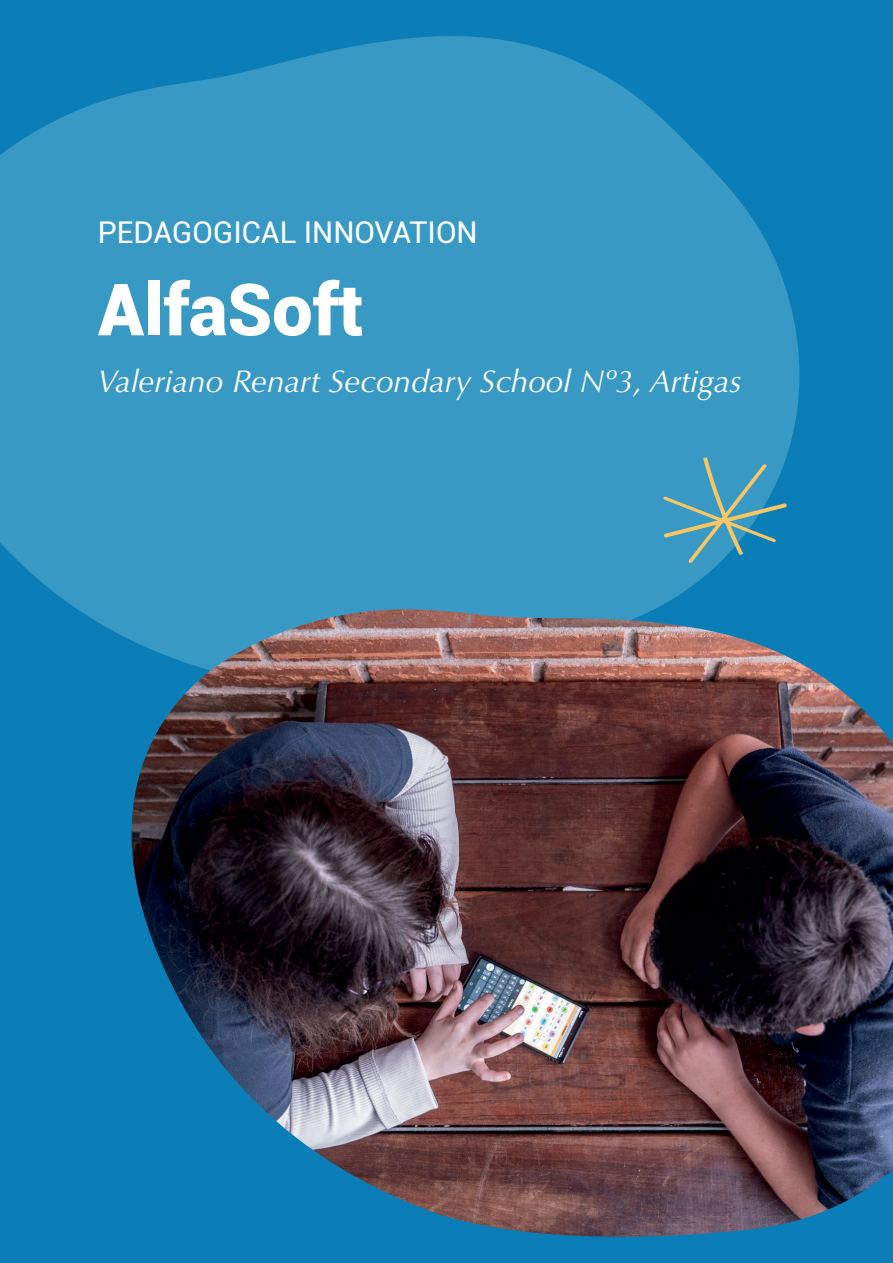
<style>
.page{position:relative;width:893px;height:1263px;background:#0b7eb8}
.page>*{position:absolute;margin:0;border:0;box-sizing:border-box;transform-origin:0 0}
.t1{font:900 72px "Roboto";color:#fff}
.t2{font:italic 31.5px "Optima";color:#fff}
.t3{font:30px "Roboto";color:#fff}
</style>
<div class="page">
<svg style="left:0;top:36px;width:800px;height:604px;background:#3395c3"></svg>
<img style="left:130px;top:609px;width:763px;height:628px">
<svg style="left:663px;top:457px;width:125px;height:106px"></svg>
<p class="t3" style="left:98px;top:211px;width:381px">PEDAGOGICAL INNOVATION</p>
<h1 class="t1" style="left:98px;top:259px;width:268px">AlfaSoft</h1>
<p class="t2" style="left:98px;top:363px;width:646px">Valeriano Renart Secondary School Nº3, Artigas</p>
</div>
